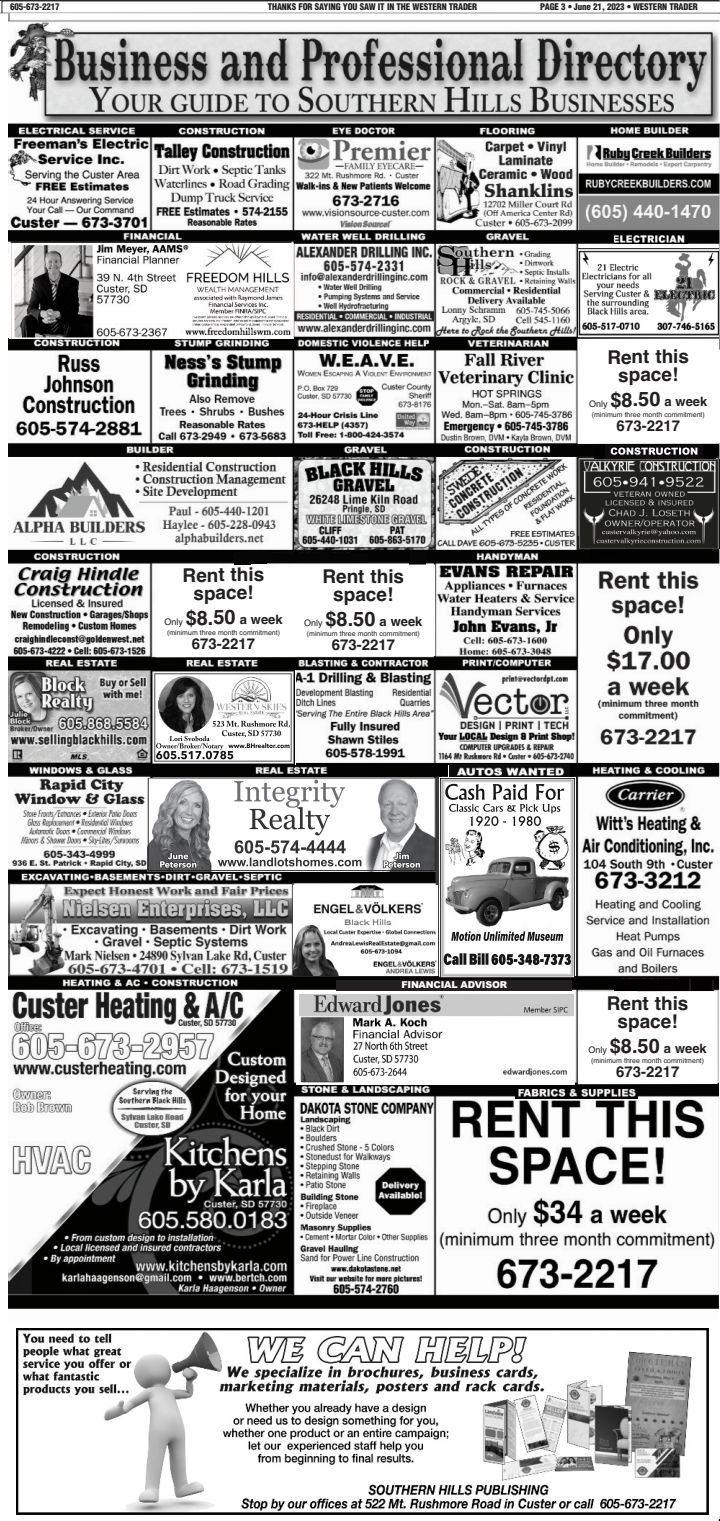
<style>
.page{position:relative;width:720px;height:1521px;background:#fff}
.page>*{position:absolute;margin:0;border:0;box-sizing:border-box;transform-origin:0 0}
.t1{font:700 20px "Helvetica";letter-spacing:-.005em;color:#231f20}
.t2{font:700 19px/18px "Helvetica";letter-spacing:-.005em;color:#231f20;text-align:center}
.t3{font:700 15px "Helvetica";letter-spacing:-.005em;color:#231f20}
.t4{font:900 9.5px "Arial";letter-spacing:-.02em;color:#fff}
.t5{font:900 condensed 9px "Helvetica";letter-spacing:-.015em;color:#231f20}
.t6{font:9px "Helvetica";letter-spacing:-.005em;color:#231f20}
.t7{font:7px "Helvetica";letter-spacing:-.005em;color:#231f20}
.s1{font-size:13px}
</style>
<div class="page">
<svg style="left:0;top:0;width:720px;height:13px"></svg>
<img style="left:8px;top:13px;width:712px;height:1296px">
<img style="left:16px;top:1329px;width:693px;height:185px">
<img style="left:591px;top:550px;width:121px;height:12px">
<img style="left:595px;top:446px;width:121px;height:12px">
<img style="left:569px;top:766px;width:3px;height:11px">
<img style="left:11px;top:244px;width:282px;height:95px">
<svg style="left:296px;top:992px;width:279px;height:93px"></svg>
<img style="left:300px;top:995px;width:273px;height:87px">
<div style="left:337px;top:980px;width:235px;height:11px;background:#231f20"></div>
<img style="left:148px;top:778px;width:288px;height:93px">
<img style="left:159px;top:861px;width:38px;height:7px">
<img style="left:160px;top:853px;width:28px;height:15px">
<img style="left:383px;top:861px;width:38px;height:7px">
<img style="left:384px;top:853px;width:25px;height:15px">
<img style="left:234px;top:781px;width:66px;height:27px">
<img style="left:235px;top:840px;width:111px;height:14px">
<img style="left:218px;top:858px;width:77px;height:8px">
<img style="left:152px;top:670px;width:143px;height:94px">
<img style="left:159px;top:676px;width:55px;height:57px;border-radius:50%">
<img style="left:170px;top:736px;width:22px;height:5px">
<img style="left:156px;top:751px;width:48px;height:8px">
<img style="left:213px;top:721px;width:34px;height:6px">
<img style="left:222px;top:730px;width:22px;height:6px">
<img style="left:228px;top:743px;width:36px;height:5px">
<svg style="left:579px;top:247px;width:140px;height:91px"></svg>
<img style="left:579px;top:248px;width:140px;height:89px">
<img style="left:614px;top:232px;width:73px;height:11px">
<img style="left:410px;top:553px;width:16px;height:12px">
<img style="left:235px;top:552px;width:16px;height:12px">
<div style="left:251px;top:552px;width:16px;height:12px;background:#050606"></div>
<img style="left:267px;top:554px;width:100px;height:9px">
<img style="left:516px;top:1087px;width:122px;height:11px">
<img style="left:637px;top:981px;width:76px;height:10px">
<img style="left:614px;top:980px;width:76px;height:10px">
<img style="left:605px;top:445px;width:97px;height:13px">
<img style="left:611px;top:448px;width:70px;height:7px">
<img style="left:293px;top:885px;width:144px;height:90px">
<div style="left:577px;top:339px;width:142px;height:105px;background:#fff"></div>
<div style="left:156px;top:567px;width:139px;height:90px;background:#fff"></div>
<div style="left:291px;top:565px;width:144px;height:91px;background:#fff"></div>
<div style="left:578px;top:991px;width:140px;height:93px;background:#fff"></div>
<img style="left:580px;top:459px;width:140px;height:90px">
<div style="left:448px;top:765px;width:121px;height:12px;background:#fff"></div>
<img style="left:449px;top:765px;width:120px;height:12px">
<img style="left:440px;top:778px;width:134px;height:199px">
<img style="left:445px;top:784px;width:71px;height:16px">
<img style="left:449px;top:804px;width:30px;height:8px">
<img style="left:470px;top:816px;width:63px;height:10px">
<img style="left:451px;top:931px;width:88px;height:10px">
<img style="left:444px;top:953px;width:113px;height:12px">
<p class="t5" style="left:10px;top:1px;width:51px">605-673-2217</p>
<p class="t5" style="left:268px;top:1px;width:211px">THANKS FOR SAYING YOU SAW IT IN THE WESTERN TRADER</p>
<p class="t5" style="left:540px;top:1px;width:159px">PAGE 3 • June 21, 2023 • WESTERN TRADER</p>
<h2 class="t2" style="left:607px;top:348px;width:83px">Rent this space!</h2>
<h2 class="t2" style="left:183px;top:566px;width:83px">Rent this space!</h2>
<p class="t6" style="left:164px;top:616px;width:20px">Only</p>
<h1 class="t1" style="left:186px;top:606px;width:99px">$8.50 <span class="s1">a week</span></h1>
<p class="t7" style="left:167px;top:628px;width:115px">(minimum three month commitment)</p>
<h3 class="t3" style="left:192px;top:635px;width:65px">673-2217</h3>
<h2 class="t2" style="left:322px;top:567px;width:83px">Rent this space!</h2>
<p class="t6" style="left:304px;top:617px;width:20px">Only</p>
<h1 class="t1" style="left:326px;top:607px;width:99px">$8.50 <span class="s1">a week</span></h1>
<p class="t7" style="left:307px;top:629px;width:115px">(minimum three month commitment)</p>
<h3 class="t3" style="left:332px;top:636px;width:65px">673-2217</h3>
<p class="t6" style="left:589px;top:398px;width:20px">Only</p>
<h1 class="t1" style="left:610px;top:388px;width:99px">$8.50 <span class="s1">a week</span></h1>
<p class="t7" style="left:592px;top:410px;width:115px">(minimum three month commitment)</p>
<h3 class="t3" style="left:617px;top:417px;width:65px">673-2217</h3>
<h3 class="t4" style="left:401px;top:979px;width:107px">FINANCIAL ADVISOR</h3>
<h2 class="t2" style="left:607px;top:994px;width:83px">Rent this space!</h2>
<p class="t6" style="left:589px;top:1045px;width:20px">Only</p>
<h1 class="t1" style="left:610px;top:1034px;width:99px">$8.50 <span class="s1">a week</span></h1>
<p class="t7" style="left:591px;top:1057px;width:115px">(minimum three month commitment)</p>
<h3 class="t3" style="left:616px;top:1063px;width:65px">673-2217</h3>
</div>
